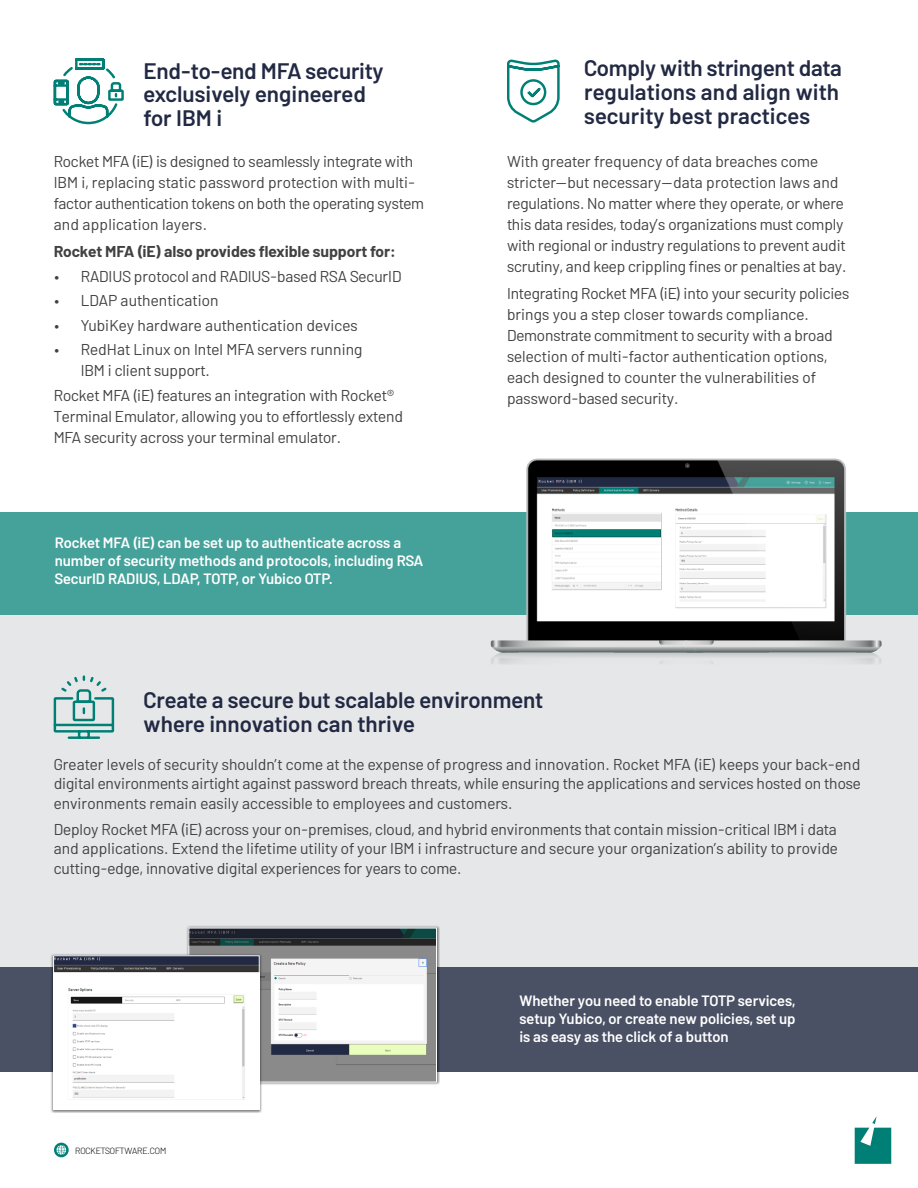
<style>
.page{position:relative;width:918px;height:1188px;background:#fff}
.page>*{position:absolute;margin:0;border:0;box-sizing:border-box;transform-origin:0 0}
.t1{font:600 22.5px/24px "Barlow";letter-spacing:-.005em;color:#222943}
.t2{font:15.75px/21px "Barlow";letter-spacing:-.005em;color:#414042}
.t3{font:700 15.75px "Barlow";letter-spacing:-.005em;color:#414042}
.t4{font:600 15px/18px "Barlow";letter-spacing:-.005em;color:#fff}
.t5{font:300 9px "Barlow";letter-spacing:-.015em;color:#000}
</style>
<div class="page">
<div style="left:0;top:614px;width:918px;height:353px;background:#e6e7e8"></div>
<div style="left:0;top:512px;width:918px;height:102px;background:#45a29a"></div>
<img style="left:483px;top:458px;width:400px;height:206px">
<div style="left:0;top:967px;width:918px;height:104px;background:#4a5165"></div>
<svg style="left:855px;top:1116px;width:36px;height:48px"></svg>
<svg style="left:54px;top:1143px;width:15px;height:14px"></svg>
<div style="left:186px;top:925px;width:254px;height:161px;background:#000;opacity:.5"></div>
<img style="left:190px;top:930px;width:245px;height:150px">
<div style="left:50px;top:952px;width:213px;height:161px;background:#000;opacity:.5"></div>
<img style="left:55px;top:957px;width:203px;height:151px">
<div style="left:53px;top:955px;width:207px;height:155px;border:1px solid #fff"></div>
<svg style="left:53px;top:58px;width:71px;height:67px"></svg>
<svg style="left:507px;top:59px;width:53px;height:64px"></svg>
<svg style="left:53px;top:675px;width:62px;height:64px"></svg>
<h1 class="t1" style="left:144px;top:57px;width:242px">End-to-end MFA security exclusively engineered for IBM i</h1>
<p class="t2" style="left:54px;top:149px;width:372px">Rocket MFA (iE) is designed to seamlessly integrate with IBM i, replacing static password protection with multi&shy;factor authentication tokens on both the operating system and application layers.</p>
<p class="t3" style="left:54px;top:240px;width:344px">Rocket MFA (iE) also provides flexible support for:</p>
<p class="t2" style="left:54px;top:265px;width:349px">• RADIUS protocol and RADIUS-based RSA SecurID</p>
<p class="t2" style="left:54px;top:289px;width:166px">• LDAP authentication</p>
<p class="t2" style="left:54px;top:314px;width:306px">• YubiKey hardware authentication devices</p>
<p class="t2" style="left:81px;top:338px;width:283px;text-indent:-27px">• RedHat Linux on Intel MFA servers running<br>IBM i client support.</p>
<p class="t2" style="left:54px;top:384px;width:351px">Rocket MFA (iE) features an integration with Rocket®<br>Terminal Emulator, allowing you to effortlessly extend<br>MFA security across your terminal emulator.</p>
<p class="t4" style="left:55px;top:533px;width:370px">Rocket MFA (iE) can be set up to authenticate across a number of security methods and protocols, including RSA<br>SecurID RADIUS, LDAP, TOTP, or Yubico OTP.</p>
<h1 class="t1" style="left:584px;top:54px;width:259px">Comply with stringent data regulations and align with security best practices</h1>
<p class="t2" style="left:507px;top:149px;width:341px">With greater frequency of data breaches come stricter—but necessary—data protection laws and regulations. No matter where they operate, or where this data resides, today’s organizations must comply with regional or industry regulations to prevent audit scrutiny, and keep crippling fines or penalties at bay.</p>
<p class="t2" style="left:507px;top:282px;width:344px">Integrating Rocket MFA (iE) into your security policies brings you a step closer towards compliance.<br>Demonstrate commitment to security with a broad selection of multi-factor authentication options, each designed to counter the vulnerabilities of password-based security.</p>
<h1 class="t1" style="left:144px;top:686px;width:401px">Create a secure but scalable environment where innovation can thrive</h1>
<p class="t2" style="left:54px;top:753px;width:809px;line-height:19.5px;text-align:justify">Greater levels of security shouldn’t come at the expense of progress and innovation. Rocket MFA (iE) keeps your back-end digital environments airtight against password breach threats, while ensuring the applications and services hosted on those environments remain easily accessible to employees and customers.</p>
<p class="t2" style="left:54px;top:818px;width:786px;line-height:19.5px;text-align:justify">Deploy Rocket MFA (iE) across your on-premises, cloud, and hybrid environments that contain mission-critical IBM i data and applications. Extend the lifetime utility of your IBM i infrastructure and secure your organization’s ability to provide cutting-edge, innovative digital experiences for years to come.</p>
<p class="t5" style="left:75px;top:1145px;width:92px">ROCKETSOFTWARE.COM</p>
<p class="t4" style="left:519px;top:991px;width:278px;text-align:justify">Whether you need to enable TOTP services, setup Yubico, or create new policies, set up is as easy as the click of a button</p>
</div>
